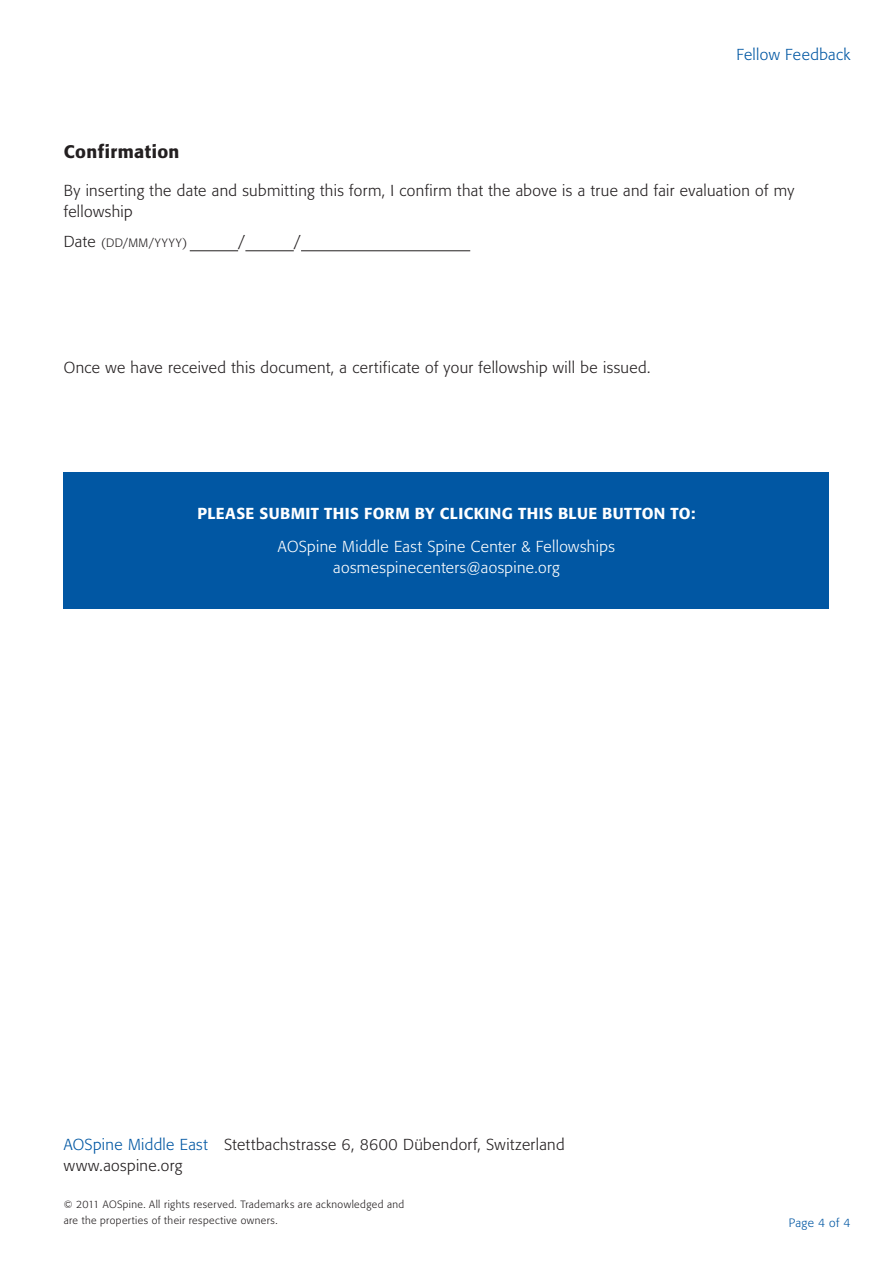
<style>
.page{position:relative;width:893px;height:1263px;background:#fff}
.page>*{position:absolute;margin:0;border:0;box-sizing:border-box;transform-origin:0 0}
.t1{font:500 18px "Formata BQ";letter-spacing:.025em;color:#231f20}
.t2{font:300 15.75px/21px "Formata BQ";letter-spacing:.025em;color:#231f20}
.t3{font:300 15.75px/21px "Formata BQ";letter-spacing:.025em;color:#fff;text-align:center}
.t4{font:500 15.75px "Formata BQ";letter-spacing:.16em;color:#fff}
.t5{font:300 15.75px "Formata BQ";letter-spacing:.025em;color:#0157a3}
.t6{font:300 12px "Formata BQ";letter-spacing:.08em;color:#231f20}
.t7{font:300 12px "Formata BQ";letter-spacing:.03em;color:#0157a3}
.t8{font:300 10.5px/15.8px "Formata BQ";letter-spacing:.04em;color:#231f20}
.s1{font-size:15.75px}
.s2{color:#0157a3}
</style>
<div class="page">
<hr style="left:190px;top:250px;width:48px;height:1px;background:#231f20">
<hr style="left:245px;top:250px;width:49px;height:1px;background:#231f20">
<hr style="left:301px;top:250px;width:169px;height:1px;background:#231f20">
<div style="left:64px;top:472px;width:765px;height:137px;background:#0157a3"></div>
<p class="t5" style="left:736px;top:46px;width:115px">Fellow Feedback</p>
<p class="t1" style="left:64px;top:140px;width:117px">CONFIRMATION</p>
<p class="t2" style="left:64px;top:180px;width:732px">By inserting the date and submitting this form, I confirm that the above is a true and fair evaluation of my fellowship</p>
<p class="t6" style="left:64px;top:236px;width:125px"><span class="s1">Date</span> (DD/MM/YYYY)</p>
<p class="t2" style="left:238px;top:231px;width:8px">/</p>
<p class="t2" style="left:294px;top:231px;width:8px">/</p>
<p class="t2" style="left:64px;top:357px;width:588px">Once we have received this document, a certificate of your fellowship will be issued.</p>
<p class="t4" style="left:197px;top:504px;width:173px">PLEASE SUBMIT THIS FORM</p>
<p class="t4" style="left:415px;top:504px;width:282px">BY CLICKING THIS BLUE BUTTON TO:</p>
<p class="t3" style="left:278px;top:536px;width:338px">AOSpine Middle East Spine Center &amp; Fellowships aosmespinecenters@aospine.org</p>
<p class="t2" style="left:64px;top:1134px;width:502px"><span class="s2">AOSpine Middle East</span> Stettbachstrasse 6, 8600 Dübendorf, Switzerland www.aospine.org</p>
<p class="t8" style="left:64px;top:1196px;width:342px">© 2011 AOSpine. All rights reserved. Trademarks are acknowledged and are the properties of their respective owners.</p>
<p class="t7" style="left:789px;top:1216px;width:63px">Page 4 of 4</p>
</div>
